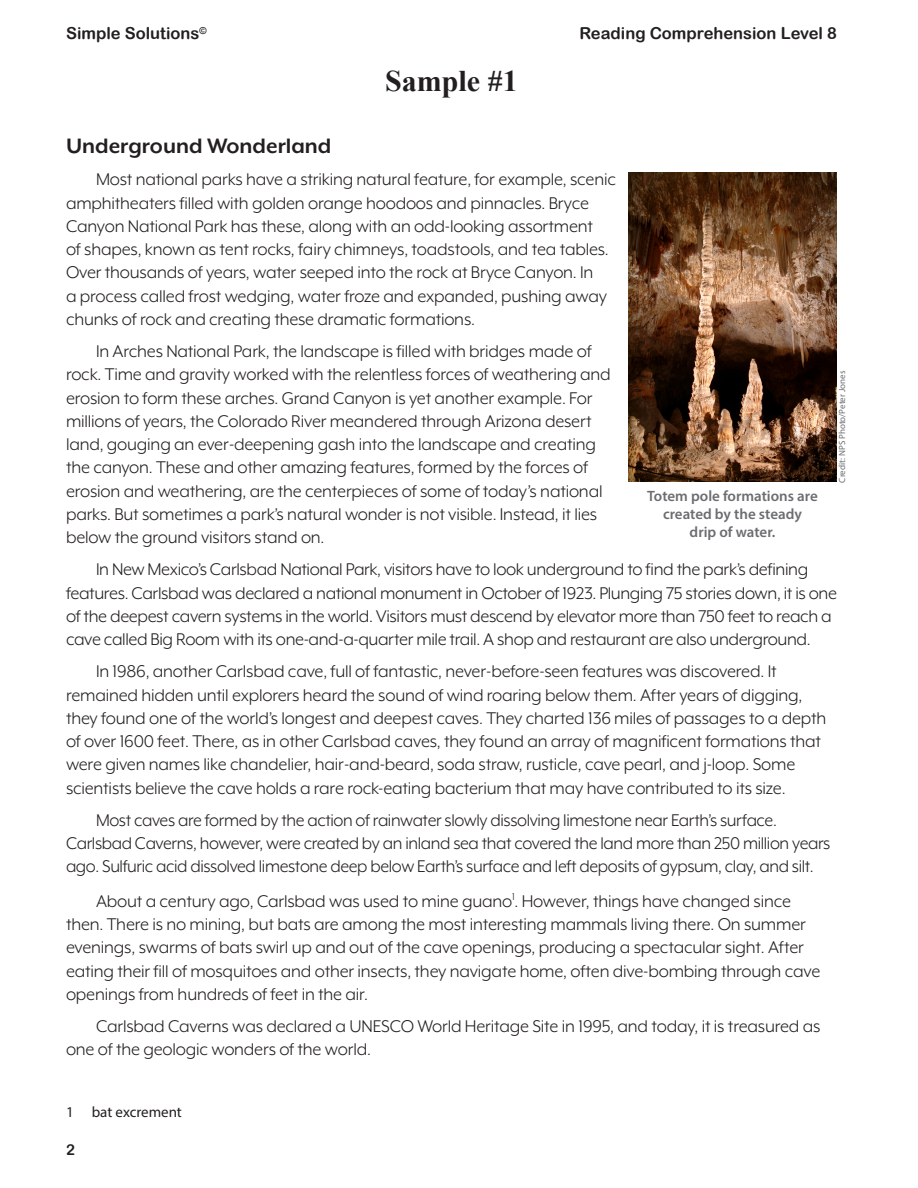
<style>
.page{position:relative;width:918px;height:1188px;background:#fff}
.page>*{position:absolute;margin:0;border:0;box-sizing:border-box;transform-origin:0 0}
.Lesson{font:700 30px "Times New Roman";color:#231f20}
.Reading_Story_Title{font:700 24px "Mr Eaves XL Mod OT";color:#231f20}
.Reading_Story{font:19.5px/23.2px "Mr Eaves XL Mod OT";letter-spacing:-.01em;color:#231f20}
.t1{font:16.5px "Arial Rounded MT Bold";color:#231f20}
.t2{font:600 15px/18px "Myriad Pro";color:#6c6d70;text-align:center}
.footnote{font:15px "Myriad Pro";color:#231f20}
.t3{font:15px "Arial Rounded MT Bold";color:#231f20}
.photo_credit{font:9px "Myriad Pro";color:#6c6d70}
</style>
<div class="page">
<img style="left:629px;top:173px;width:207px;height:309px">
<p class="t1" style="left:66px;top:23px;width:142px">Simple Solutions<sup>©</sup></p>
<p class="t1" style="left:580px;top:23px;width:259px">Reading Comprehension Level 8</p>
<p class="Lesson" style="left:385px;top:60px;width:134px">Sample #1</p>
<p class="Reading_Story_Title" style="left:66px;top:134px;width:267px">Underground Wonderland</p>
<p class="Reading_Story" style="left:66px;top:168px;width:551px;text-indent:30px">Most national parks have a striking natural feature, for example, scenic amphitheaters filled with golden orange hoodoos and pinnacles. Bryce Canyon National Park has these, along with an odd-looking assortment<br>of shapes, known as tent rocks, fairy chimneys, toadstools, and tea tables.<br>Over thousands of years, water seeped into the rock at Bryce Canyon. In<br>a process called frost wedging, water froze and expanded, pushing away chunks of rock and creating these dramatic formations.</p>
<p class="Reading_Story" style="left:66px;top:340px;width:546px;text-indent:30px">In Arches National Park, the landscape is filled with bridges made of rock. Time and gravity worked with the relentless forces of weathering and erosion to form these arches. Grand Canyon is yet another example. For millions of years, the Colorado River meandered through Arizona desert land, gouging an ever-deepening gash into the landscape and creating the canyon. These and other amazing features, formed by the forces of erosion and weathering, are the centerpieces of some of today’s national parks. But sometimes a park’s natural wonder is not visible. Instead, it lies below the ground visitors stand on.</p>
<p class="Reading_Story" style="left:66px;top:558px;width:773px;text-indent:30px">In New Mexico’s Carlsbad National Park, visitors have to look underground to find the park’s defining features. Carlsbad was declared a national monument in October of 1923. Plunging 75 stories down, it is one of the deepest cavern systems in the world. Visitors must descend by elevator more than 750 feet to reach a cave called Big Room with its one-and-a-quarter mile trail. A shop and restaurant are also underground.</p>
<p class="Reading_Story" style="left:66px;top:660px;width:762px;text-indent:30px">In 1986, another Carlsbad cave, full of fantastic, never-before-seen features was discovered. It remained hidden until explorers heard the sound of wind roaring below them. After years of digging, they found one of the world’s longest and deepest caves. They charted 136 miles of passages to a depth of over 1600 feet. There, as in other Carlsbad caves, they found an array of magnificent formations that were given names like chandelier, hair-and-beard, soda straw, rusticle, cave pearl, and j-loop. Some scientists believe the cave holds a rare rock-eating bacterium that may have contributed to its size.</p>
<p class="Reading_Story" style="left:66px;top:808px;width:766px;text-indent:30px">Most caves are formed by the action of rainwater slowly dissolving limestone near Earth’s surface.<br>Carlsbad Caverns, however, were created by an inland sea that covered the land more than 250 million years ago. Sulfuric acid dissolved limestone deep below Earth’s surface and left deposits of gypsum, clay, and silt.</p>
<p class="Reading_Story" style="left:66px;top:889px;width:756px;text-indent:30px">About a century ago, Carlsbad was used to mine guano<sup>1</sup>. However, things have changed since then. There is no mining, but bats are among the most interesting mammals living there. On summer evenings, swarms of bats swirl up and out of the cave openings, producing a spectacular sight. After eating their fill of mosquitoes and other insects, they navigate home, often dive-bombing through cave openings from hundreds of feet in the air.</p>
<p class="Reading_Story" style="left:66px;top:1015px;width:756px;text-indent:30px">Carlsbad Caverns was declared a UNESCO World Heritage Site in 1995, and today, it is treasured as one of the geologic wonders of the world.</p>
<p class="photo_credit" style="left:837px;top:483px;width:113px;rotate:-90deg">Credit: NPS Photo/Peter Jones</p>
<p class="t2" style="left:647px;top:487px;width:172px">Totem pole formations are created by the steady<br>drip of water.</p>
<p class="footnote" style="left:66px;top:1103px;width:117px">1 bat excrement</p>
<p class="t3" style="left:66px;top:1141px;width:10px">2</p>
</div>
